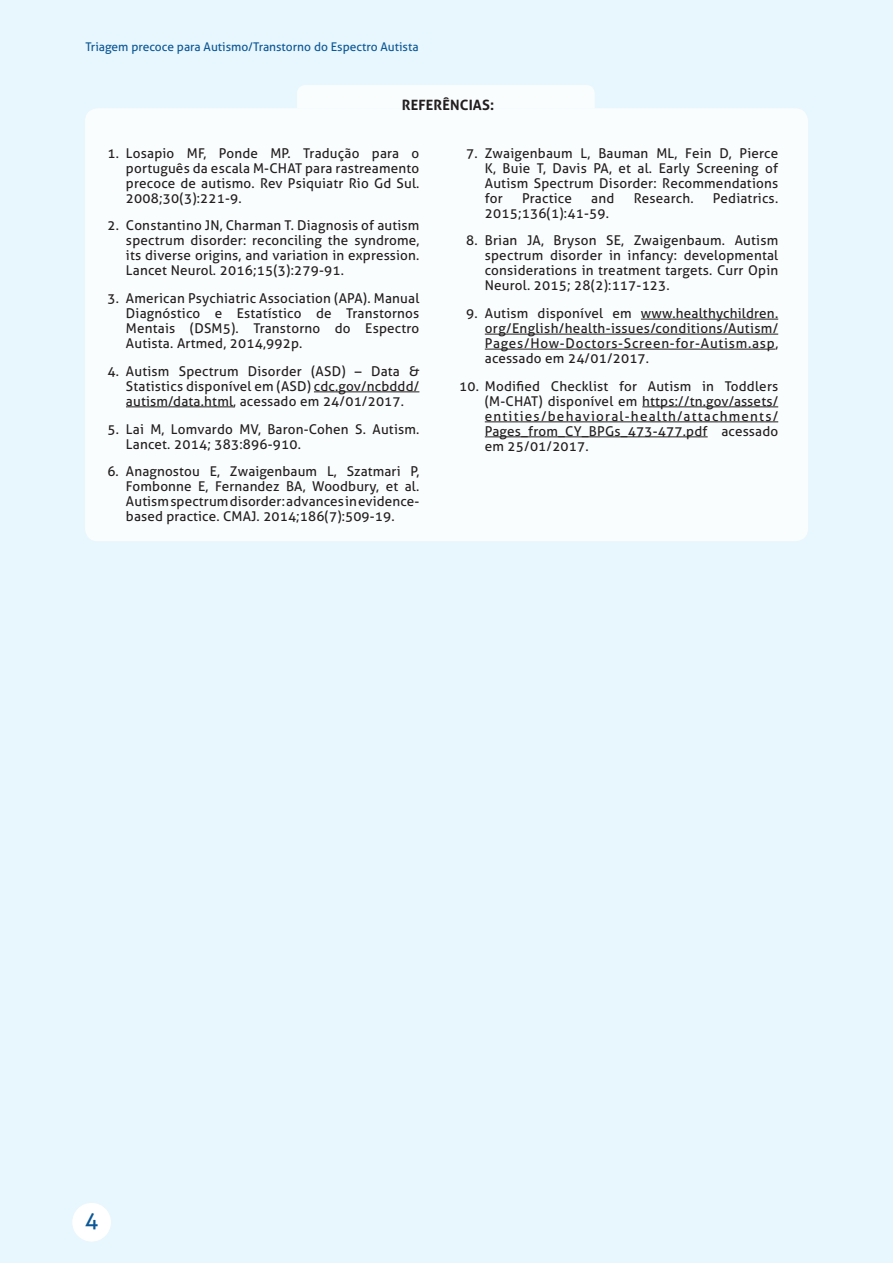
<style>
.page{position:relative;width:893px;height:1263px;background:#fff}
.page>*{position:absolute;margin:0;border:0;box-sizing:border-box;transform-origin:0 0}
.t1{font:22.5px "Aller";color:#0c5896}
.t2{font:700 14.25px "Aller";letter-spacing:.01em;color:#231f20}
.t3{font:13.5px/15px "Aller";letter-spacing:.015em;color:#231f20;text-align:justify}
.t4{font:12px "Aller";color:#0c5896}
</style>
<div class="page">
<div style="left:0;top:0;width:892px;height:1263px;background:#e8f6fd"></div>
<div style="left:72px;top:1203px;width:39px;height:39px;background:#fff;border-radius:50%"></div>
<div style="left:297px;top:85px;width:298px;height:23px;background:#fafdfe"></div>
<div style="left:85px;top:108px;width:723px;height:433px;background:#fafdfe;border-radius:13px"></div>
<hr style="left:641px;top:319px;width:137px;height:1px;background:#231f20">
<hr style="left:485px;top:334px;width:293px;height:1px;background:#231f20">
<hr style="left:485px;top:349px;width:290px;height:1px;background:#231f20">
<hr style="left:642px;top:407px;width:136px;height:1px;background:#231f20">
<hr style="left:485px;top:422px;width:293px;height:1px;background:#231f20">
<hr style="left:485px;top:437px;width:223px;height:1px;background:#231f20">
<hr style="left:314px;top:392px;width:105px;height:1px;background:#231f20">
<hr style="left:126px;top:407px;width:107px;height:1px;background:#231f20">
<p class="t4" style="left:85px;top:39px;width:335px">Triagem precoce para Autismo/Transtorno do Espectro Autista</p>
<p class="t2" style="left:402px;top:97px;width:94px">REFERÊNCIAS:</p>
<p class="t3" style="left:485px;top:145px;width:295px;text-indent:-19px">7. Zwaigenbaum L, Bauman ML, Fein D, Pierce K, Buie T, Davis PA, et al. Early Screening of Autism Spectrum Disorder: Recommendations for</p>
<p class="t3" style="left:126px;top:145px;width:295px;text-indent:-19px">1. Losapio MF, Ponde MP. Tradução para o português da escala M-CHAT para rastreamento precoce de autismo. Rev Psiquiatr Rio Gd Sul.<br>2008;30(3):221-9.</p>
<p class="t3" style="left:126px;top:218px;width:295px;text-indent:-19px">2. Constantino JN, Charman T. Diagnosis of autism spectrum disorder: reconciling the syndrome, its diverse origins, and variation in expression.<br>Lancet Neurol. 2016;15(3):279-91.</p>
<p class="t3" style="left:126px;top:291px;width:295px;text-indent:-19px">3. American Psychiatric Association (APA). Manual Diagnóstico e Estatístico de Transtornos Mentais (DSM5). Transtorno do Espectro Autista. Artmed, 2014,992p.</p>
<p class="t3" style="left:126px;top:364px;width:295px;text-indent:-19px">4. Autism Spectrum Disorder (ASD) – Data &amp; Statistics disponível em (ASD) cdc.gov/ncbddd/ autism/data.html, acessado em 24/01/2017.</p>
<p class="t3" style="left:126px;top:421px;width:295px;text-indent:-19px">5. Lai M, Lomvardo MV, Baron-Cohen S. Autism.<br>Lancet. 2014; 383:896-910.</p>
<p class="t3" style="left:126px;top:464px;width:295px;text-indent:-19px">6. Anagnostou E, Zwaigenbaum L, Szatmari P, Fombonne E, Fernandez BA, Woodbury, et al.<br>Autism spectrum disorder: advances in evidence&shy;based practice. CMAJ. 2014;186(7):509-19.</p>
<p class="t3" style="left:522px;top:190px;width:51px">Practice</p>
<p class="t3" style="left:591px;top:190px;width:25px">and</p>
<p class="t3" style="left:634px;top:190px;width:61px">Research.</p>
<p class="t3" style="left:713px;top:190px;width:67px">Pediatrics.</p>
<p class="t3" style="left:485px;top:205px;width:126px">2015;136(1):41-59.</p>
<p class="t3" style="left:485px;top:233px;width:295px;text-indent:-19px">8. Brian JA, Bryson SE, Zwaigenbaum. Autism spectrum disorder in infancy: developmental considerations in treatment targets. Curr Opin Neurol. 2015; 28(2):117-123.</p>
<p class="t3" style="left:485px;top:306px;width:295px;text-indent:-19px">9. Autism disponível em www.healthychildren. org/English/health-issues/conditions/Autism/ Pages/How-Doctors-Screen-for-Autism.asp, acessado em 24/01/2017.</p>
<p class="t3" style="left:485px;top:379px;width:295px;text-indent:-26px">10. Modified Checklist for Autism in Toddlers (M-CHAT) disponível em https://tn.gov/assets/ entities/behavioral-health/attachments/ Pages_from_CY_BPGs_473-477.pdf acessado em 25/01/2017.</p>
<h1 class="t1" style="left:85px;top:1207px;width:15px">4</h1>
</div>
